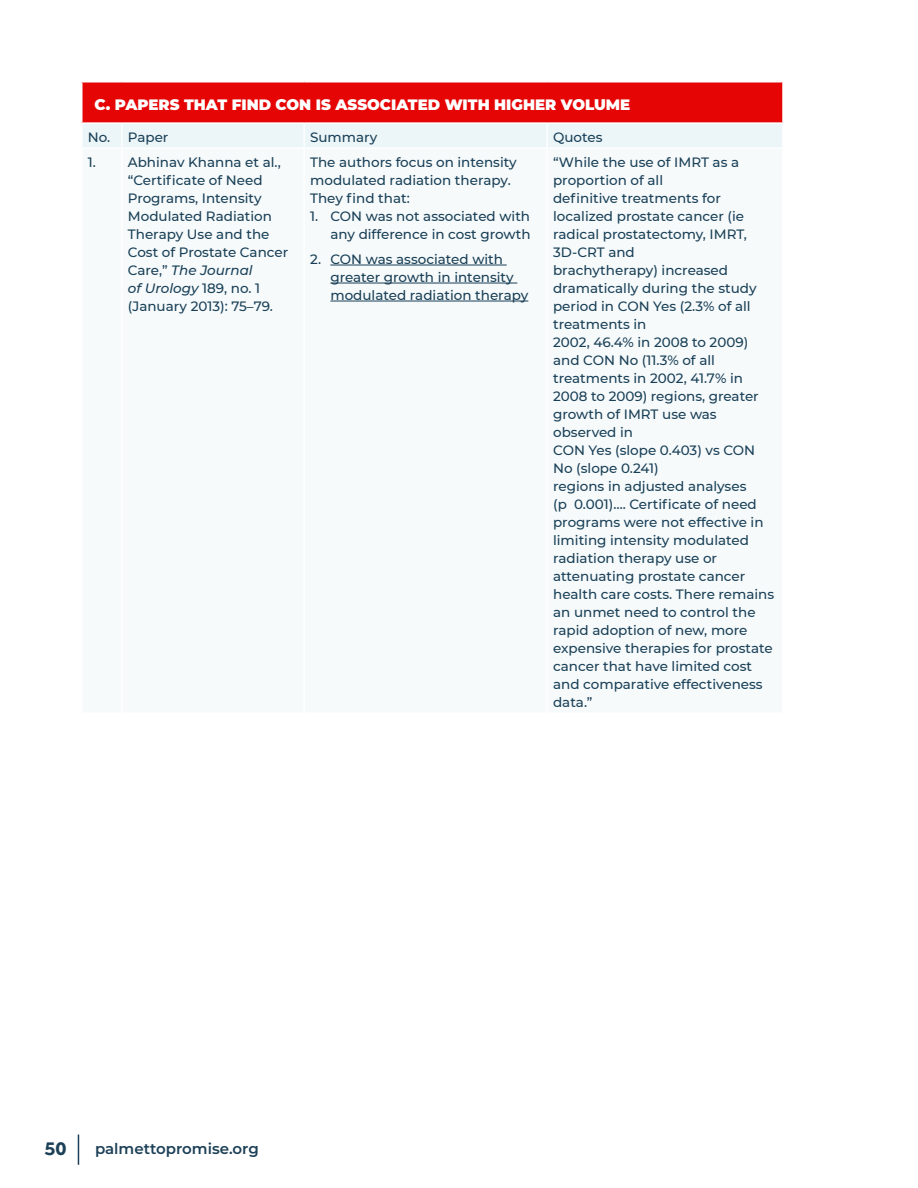
<style>
.page{position:relative;width:918px;height:1188px;background:#fff}
.page>*{position:absolute;margin:0;border:0;box-sizing:border-box;transform-origin:0 0}
.t1{font:900 18px "Town 10 Display";color:#1c4057}
.t2{font:900 15px "Montserrat";color:#fff}
.t3{font:600 15px "Montserrat";color:#1c4057}
.t4{font:500 13.5px/18px "Montserrat";color:#1a4057}
.t5{font:500 13.5px/18px "Montserrat";color:#193f56;text-align:right}
.s1{font-style:italic}
.s2{color:#1a4057}
</style>
<div class="page">
<hr style="left:78px;top:1135px;width:1px;height:30px;background:#1c4057">
<div style="left:82px;top:82px;width:701px;height:41px;background:#e50505"></div>
<div style="left:83px;top:124px;width:699px;height:23px;background:#ecf6f8"></div>
<hr style="left:121px;top:124px;width:2px;height:23px;background:#fff">
<hr style="left:303px;top:124px;width:2px;height:23px;background:#fff">
<hr style="left:546px;top:124px;width:2px;height:23px;background:#fff">
<hr style="left:782px;top:83px;width:2px;height:39px;background:#fff">
<hr style="left:81px;top:122px;width:41px;height:2px;background:#fff">
<hr style="left:122px;top:122px;width:182px;height:2px;background:#fff">
<hr style="left:304px;top:122px;width:243px;height:2px;background:#fff">
<hr style="left:547px;top:122px;width:237px;height:2px;background:#fff">
<hr style="left:330px;top:265px;width:177px;height:1px;background:#193f56">
<hr style="left:330px;top:283px;width:187px;height:1px;background:#193f56">
<hr style="left:330px;top:301px;width:198px;height:1px;background:#193f56">
<p class="t2" style="left:94px;top:93px;width:537px">C. PAPERS THAT FIND CON IS ASSOCIATED WITH HIGHER VOLUME</p>
<p class="t4" style="left:88px;top:128px;width:24px">No.</p>
<p class="t4" style="left:128px;top:128px;width:42px">Paper</p>
<p class="t4" style="left:310px;top:128px;width:69px">Summary</p>
<p class="t4" style="left:553px;top:128px;width:51px">Quotes</p>
<p class="t4" style="left:88px;top:153px;width:10px">1.</p>
<p class="t4" style="left:128px;top:153px;width:162px">Abhinav Khanna et al., “Certificate of Need<br>Programs, Intensity<br>Modulated Radiation<br>Therapy Use and the<br>Cost of Prostate Cancer<br>Care,” <span class="s1">The Journal<br>of Urology</span> 189, no. 1 (January 2013): 75–79.</p>
<p class="t4" style="left:310px;top:153px;width:208px">The authors focus on intensity modulated radiation therapy.<br>They find that:</p>
<p class="t4" style="left:553px;top:153px;width:188px">“While the use of IMRT as a proportion of all</p>
<p class="t4" style="left:553px;top:189px;width:195px">definitive treatments for localized prostate cancer (ie radical prostatectomy, IMRT,<br>3D-CRT and</p>
<p class="t4" style="left:553px;top:261px;width:205px">brachytherapy) increased dramatically during the study period in CON Yes (2.3% of all treatments in</p>
<p class="t4" style="left:553px;top:333px;width:207px">2002, 46.4% in 2008 to 2009) and CON No (11.3% of all treatments in 2002, 41.7% in<br>2008 to 2009) regions, greater growth of IMRT use was observed in</p>
<p class="t4" style="left:553px;top:441px;width:204px">CON Yes (slope 0.403) vs CON<br>No (slope 0.241)</p>
<p class="t4" style="left:553px;top:477px;width:223px">regions in adjusted analyses<br>(p 0.001)…. Certificate of need programs were not effective in limiting intensity modulated radiation therapy use or attenuating prostate cancer health care costs. There remains an unmet need to control the rapid adoption of new, more expensive therapies for prostate cancer that have limited cost and comparative effectiveness data.”</p>
<p class="t5" style="left:310px;top:207px;width:222px"><span class="s2">1. CON was not assoc</span>iated with any difference in cost growth</p>
<p class="t5" style="left:330px;top:250px;width:199px;text-align:left;text-indent:-20px">2. CON was associated with greater growth in intensity modulated radiation therapy</p>
<h1 class="t1" style="left:45px;top:1138px;width:23px">50</h1>
<p class="t3" style="left:95px;top:1138px;width:165px">palmettopromise.org</p>
</div>
